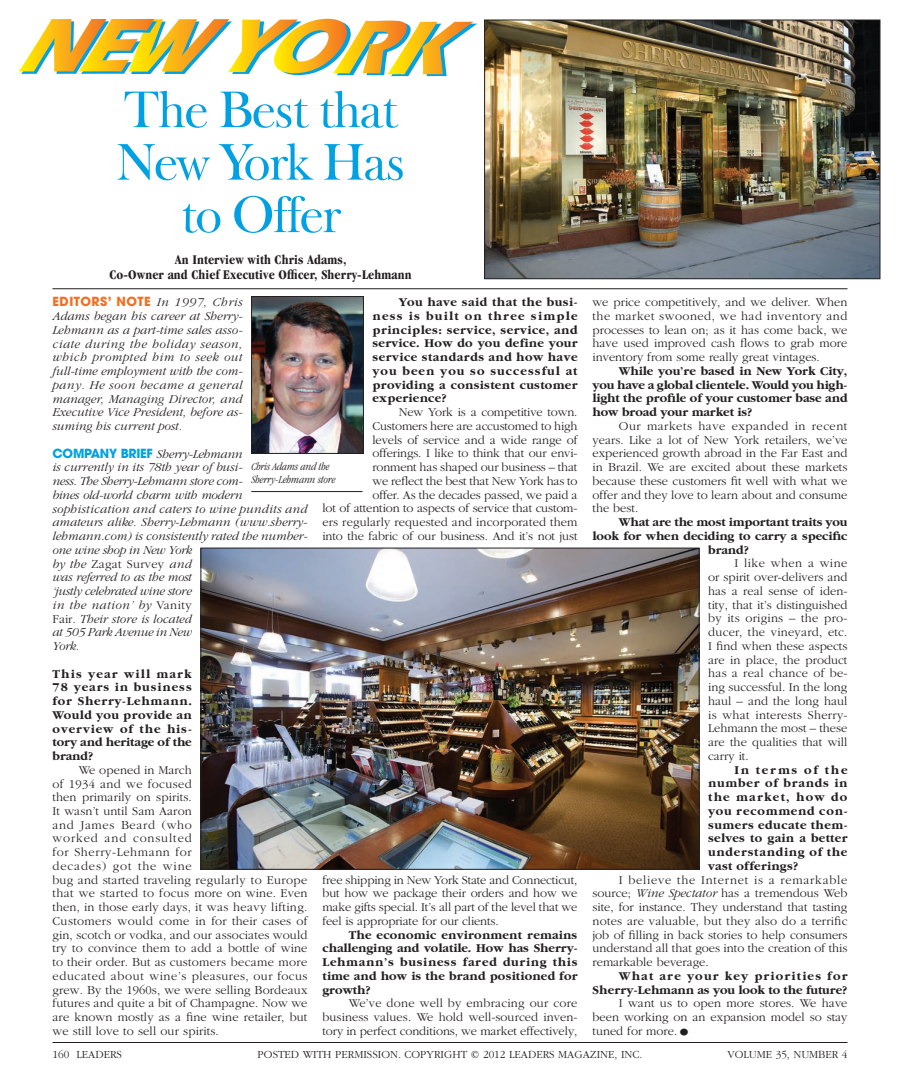
<style>
.page{position:relative;width:900px;height:1080px;background:#fff}
.page>*{position:absolute;margin:0;border:0;box-sizing:border-box;transform-origin:0 0}
.t1{font:52.5px/52.5px "Frys Baskerville BT";letter-spacing:-.04em;color:#00a1e3;text-align:center}
.t2{font:700 condensed 13.75px/15px "Garamond";letter-spacing:.01em;color:#231f20;text-align:center}
.t3{font:300 12.5px/13.8px "Garamond";letter-spacing:.005em;color:#231f20;text-align:justify}
.t4{font:700 12.5px/13.8px "Garamond";letter-spacing:.02em;color:#231f20;text-align:justify}
.t5{font:italic 300 12.5px/13.8px "Garamond";color:#231f20;text-align:justify}
.t6{font:700 12.5px "Garamond";color:#231f20}
.t7{font:700 12.5px "Avant Garde";letter-spacing:.04em;color:#f36e21}
.t8{font:300 11.25px "Garamond";color:#231f20}
.t9{font:italic 300 condensed 11.25px/12.5px "Garamond";color:#231f20}
.s1{font-family:"Garamond";font-weight:300;font-style:italic;color:#231f20}
.s2{font-family:"Avant Garde";font-weight:700;font-style:normal;color:#00a1e3}
.s3{font-style:normal}
.s4{font-style:italic}
.s5{font-size:22.5px}
</style>
<div class="page">
<svg style="left:19px;top:19px;width:458px;height:57px"></svg>
<img style="left:253px;top:298px;width:109px;height:154px">
<div style="left:251px;top:296px;width:113px;height:158px;border:1px solid #231f20"></div>
<hr style="left:251px;top:491px;width:111px;height:1px;background:#231f20">
<hr style="left:52px;top:288px;width:796px;height:1px;background:#231f20">
<img style="left:486px;top:22px;width:392px;height:255px">
<div style="left:484px;top:20px;width:396px;height:259px;border:1px solid #231f20"></div>
<img style="left:203px;top:550px;width:494px;height:318px">
<div style="left:201px;top:548px;width:498px;height:322px;border:1px solid #231f20"></div>
<hr style="left:52px;top:1042px;width:796px;height:1px;background:#231f20">
<h1 class="t1" style="left:116px;top:82px;width:291px">The Best that<br>New York Has to Offer</h1>
<p class="t2" style="left:110px;top:252px;width:304px">An Interview with Chris Adams,<br>Co-Owner and Chief Executive Officer, Sherry-Lehmann</p>
<p class="t7" style="left:52px;top:294px;width:191px">EDITORS’ NOTE <span class="s1">In 1997, Chris</span></p>
<p class="t5" style="left:52px;top:309px;width:192px">Adams began his career at Sherry-Lehmann as a part-time sales asso&shy;ciate during the holiday season, which prompted him to seek out full-time employment with the com&shy;pany. He soon became a general manager, Managing Director, and Executive Vice President, before as&shy;suming his current post.</p>
<p class="t5" style="left:52px;top:447px;width:257px;text-align:left"><span class="s2">COMPANY BRIEF</span> Sherry-Lehmann<br>is currently in its 78th year ofbusi-<br>ness. The Sherry-Lehmann store com-<br>bines old-world charm with modern sophistication and caters to wine pundits and amateurs alike. Sherry-Lehmann (www. sherry&shy;lehmann.com) is consistently rated the number&shy;one wine shop in New York<br>by the <span class="s3">Zagat Survey</span> and<br>was referred to as the most<br>‘justly celebrated wine store<br>in the nation’ by <span class="s3">Vanity<br>Fair</span>. Their store is located<br>at 505 Park Avenue in New<br>York.</p>
<p class="t4" style="left:53px;top:667px;width:141px">This year will mark 78 years in business for Sherry-Lehmann.<br>Would you provide an overview of the his&shy;tory and heritage of the brand?</p>
<p class="t3" style="left:53px;top:763px;width:257px;text-align:left;text-indent:26px">We opened in March<br>of 1934 and we focused<br>then primarily on spirits.<br>It wasn’t until Sam Aaron<br>and James Beard (who<br>worked and consulted<br>for Sherry-Lehmann for<br>decades) got the wine<br>bug and started traveling regularly to Europe that we started to focus more on wine. Even then, in those early days, it was heavy lifting.<br>Customers would come in for their cases of gin, scotch or vodka, and our associates would try to convince them to add a bottle of wine to their order. But as customers became more educated about wine’s pleasures, our focus grew. By the 1960s, we were selling Bordeaux futures and quite a bit of Champagne. Now we are known mostly as a fine wine retailer, but we still love to sell our spirits.</p>
<p class="t4" style="left:372px;top:296px;width:207px;text-indent:26px">You have said that the busi&shy;ness is built on three simple principles: service, service, and service. How do you define your service standards and how have you been you so successful at providing a consistent customer experience?</p>
<p class="t3" style="left:322px;top:406px;width:257px;text-align:right">New York is a competitive town.<br>Customers here are accustomed to high<br>levels of service and a wide range of offerings. I like to think that our envi-<br>ronment has shaped our business – that<br>we reflect the best that New York has to<br>offer. As the decades passed, we paid a<br>lot of attention to aspects of service that custom&shy;ers regularly requested and incorporated them into the fabric of our business. And it’s not just</p>
<p class="t9" style="left:251px;top:460px;width:86px">Chris Adams and the<br>Sherry-Lehmann store</p>
<p class="t3" style="left:322px;top:873px;width:256px">free shipping in New York State and Connecticut, but how we package their orders and how we make gifts special. It’s all part of the level that we feel is appropriate for our clients.</p>
<p class="t4" style="left:322px;top:928px;width:257px;text-indent:26px">The economic environment remains challenging and volatile. How has Sherry-Lehmann’s business fared during this time and how is the brand positioned for growth?</p>
<p class="t3" style="left:322px;top:997px;width:257px;text-indent:26px">We’ve done well by embracing our core business values. We hold well-sourced inven&shy;tory in perfect conditions, we market effectively,</p>
<p class="t3" style="left:592px;top:296px;width:257px">we price competitively, and we deliver. When the market swooned, we had inventory and processes to lean on; as it has come back, we have used improved cash flows to grab more inventory from some really great vintages.</p>
<p class="t4" style="left:592px;top:364px;width:257px;text-indent:26px">While you’re based in New York City, you have a global clientele. Would you high&shy;light the profile of your customer base and how broad your market is?</p>
<p class="t3" style="left:592px;top:419px;width:257px;text-indent:26px">Our markets have expanded in recent years. Like a lot of New York retailers, we’ve experienced growth abroad in the Far East and in Brazil. We are excited about these markets because these customers fit well with what we offer and they love to learn about and consume the best.</p>
<p class="t6" style="left:619px;top:516px;width:230px">What are the most important traits you</p>
<p class="t6" style="left:592px;top:529px;width:257px">look for when deciding to carry a specific</p>
<p class="t4" style="left:708px;top:543px;width:42px">brand?</p>
<p class="t3" style="left:708px;top:557px;width:141px;text-indent:26px">I like when a wine or spirit over-delivers and has a real sense of iden&shy;tity, that it’s distinguished by its origins – the pro&shy;ducer, the vineyard, etc.<br>I find when these aspects are in place, the product has a real chance of be&shy;ing successful. In the long haul – and the long haul is what interests Sherry-Lehmann the most – these are the qualities that will carry it.</p>
<p class="t4" style="left:708px;top:763px;width:141px;text-indent:26px">In terms of the number of brands in the market, how do you recommend con&shy;sumers educate them&shy;selves to gain a better understanding of the vast offerings?</p>
<p class="t3" style="left:593px;top:873px;width:256px;text-indent:26px">I believe the Internet is a remarkable source; <span class="s4">Wine Spectator</span> has a tremendous Web site, for instance. They understand that tasting notes are valuable, but they also do a terrific job of filling in back stories to help consumers understand all that goes into the creation of this remarkable beverage.</p>
<p class="t4" style="left:593px;top:969px;width:257px;text-align:right">What are your key priorities for<br>Sherry-Lehmann as you look to the future?</p>
<p class="t3" style="left:593px;top:997px;width:257px;text-indent:26px">I want us to open more stores. We have been working on an expansion model so stay tuned for more.<span class="s5">•</span></p>
<p class="t8" style="left:52px;top:1048px;width:71px">160 LEADERS</p>
<p class="t8" style="left:258px;top:1048px;width:386px">POSTED WITH PERMISSION. COPYRIGHT © 2012 LEADERS MAGAZINE, INC.</p>
<p class="t8" style="left:728px;top:1048px;width:121px">VOLUME 35, NUMBER 4</p>
</div>
